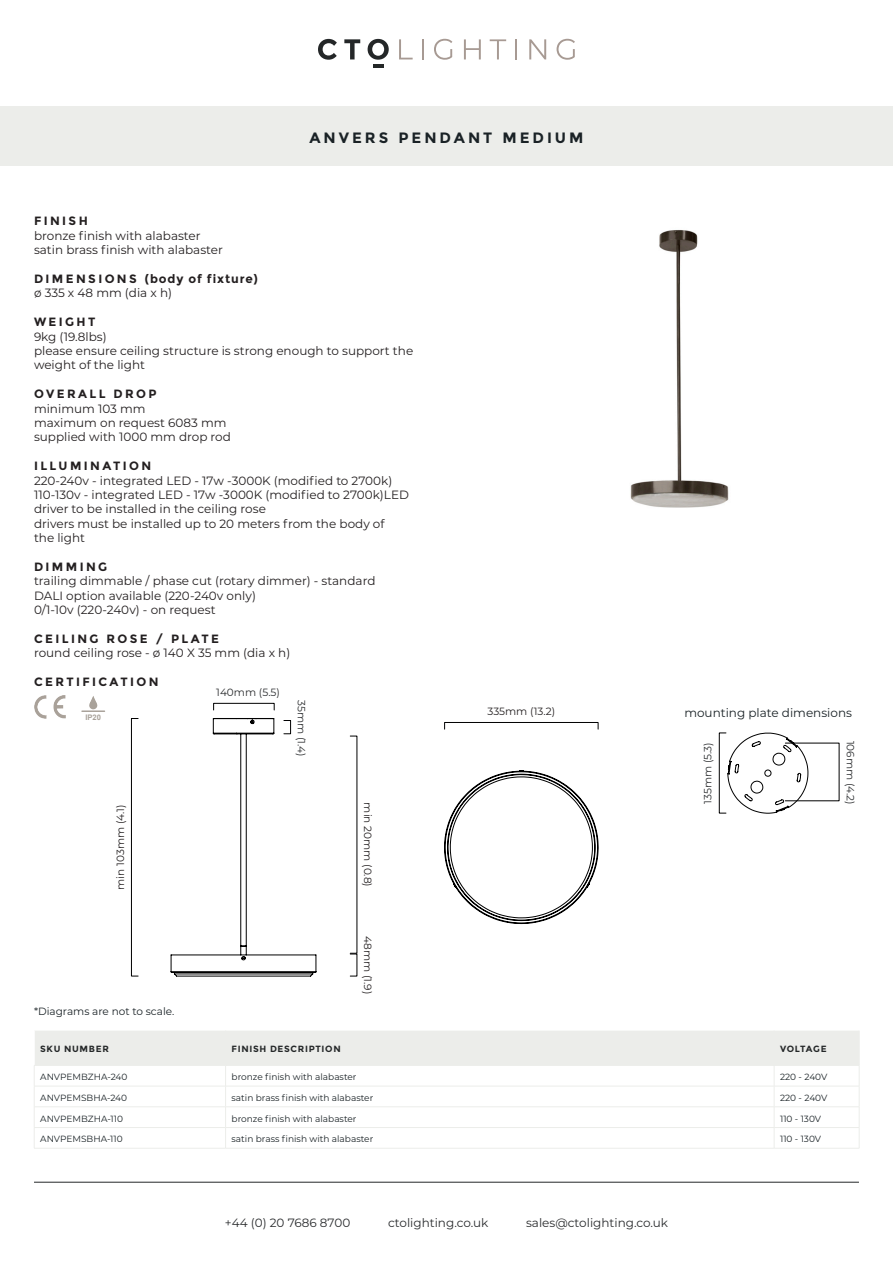
<style>
.page{position:relative;width:893px;height:1263px;background:#fff}
.page>*{position:absolute;margin:0;border:0;box-sizing:border-box;transform-origin:0 0}
.t1{font:700 15px "Montserrat";letter-spacing:.2em;color:#1a2226}
.t2{font:12px/14.4px "Montserrat";color:#231f20}
.t3{font:700 12px "Montserrat";letter-spacing:.2em;color:#231f20}
.t4{font:12px "Montserrat";color:#2a2c2e}
.t5{font:700 12px "Montserrat";letter-spacing:.075em;color:#231f20}
.t6{font:12px "Montserrat";color:#1a2226}
.t7{font:10.5px "Montserrat";color:#231f20}
.t8{font:10.5px "Montserrat";color:#2a2c2e}
.t9{font:10.5px "Montserrat";color:#1a2226}
.t10{font:9px "Montserrat";color:#1a2226}
.t11{font:700 9px "Montserrat";letter-spacing:.075em;color:#242728}
.t12{font:700 7.65px "Arial";color:#a9a29a}
</style>
<div class="page">
<hr style="left:34px;top:1182px;width:825px;height:1px;background:#242728">
<hr style="left:373px;top:64px;width:11px;height:4px;background:#242728">
<svg style="left:318px;top:39px;width:19px;height:21px"></svg>
<svg style="left:344px;top:39px;width:16px;height:20px"></svg>
<svg style="left:368px;top:39px;width:21px;height:21px"></svg>
<hr style="left:422px;top:39px;width:2px;height:20px;background:#a79a93">
<svg style="left:434px;top:39px;width:18px;height:21px"></svg>
<svg style="left:464px;top:39px;width:17px;height:20px"></svg>
<svg style="left:490px;top:39px;width:16px;height:20px"></svg>
<hr style="left:515px;top:39px;width:2px;height:20px;background:#a79a93">
<svg style="left:529px;top:39px;width:17px;height:20px"></svg>
<svg style="left:557px;top:39px;width:18px;height:21px"></svg>
<svg style="left:399px;top:39px;width:14px;height:20px"></svg>
<div style="left:0;top:106px;width:893px;height:60px;background:#ecedea"></div>
<svg style="left:34px;top:1030px;width:826px;height:118px"></svg>
<hr style="left:34px;top:1148px;width:192px;height:1px;background:#ecedea">
<hr style="left:226px;top:1148px;width:548px;height:1px;background:#ecedea">
<hr style="left:774px;top:1148px;width:85px;height:1px;background:#ecedea">
<img style="left:630px;top:230px;width:99px;height:278px">
<div style="left:444px;top:722px;width:154px;height:7px;border:1px solid #000001"></div>
<div style="left:131px;top:718px;width:8px;height:258px;border:1px solid #000001"></div>
<div style="left:213px;top:703px;width:62px;height:7px;border:1px solid #000001"></div>
<img style="left:34px;top:696px;width:32px;height:22px">
<div style="left:89px;top:701px;width:8px;height:8px;background:#a9a29a;border-radius:50%"></div>
<svg style="left:90px;top:696px;width:7px;height:7px"></svg>
<hr style="left:81px;top:710px;width:24px;height:2px;background:#a9a29a">
<div style="left:719px;top:732px;width:7px;height:81px;border:1px solid #000"></div>
<svg style="left:727px;top:732px;width:81px;height:82px"></svg>
<svg style="left:444px;top:770px;width:155px;height:154px"></svg>
<svg style="left:170px;top:718px;width:147px;height:259px"></svg>
<p class="t1" style="left:309px;top:129px;width:276px">ANVERS PENDANT MEDIUM</p>
<p class="t3" style="left:34px;top:214px;width:55px">FINISH</p>
<p class="t2" style="left:34px;top:228px;width:168px">bronze finish with alabaster</p>
<p class="t2" style="left:34px;top:242px;width:190px">satin brass finish with alabaster</p>
<p class="t5" style="left:34px;top:272px;width:225px">D I M E N S I O N S (body of fixture)</p>
<p class="t2" style="left:34px;top:285px;width:140px">ø 335 x 48 mm (dia x h)</p>
<p class="t3" style="left:34px;top:315px;width:63px">WEIGHT</p>
<p class="t2" style="left:34px;top:329px;width:74px">9kg (19.8lbs)</p>
<p class="t2" style="left:34px;top:343px;width:381px">please ensure ceiling structure is strong enough to support the weight of the light</p>
<p class="t3" style="left:34px;top:387px;width:124px">OVERALL DROP</p>
<p class="t2" style="left:34px;top:401px;width:113px">minimum 103 mm</p>
<p class="t2" style="left:34px;top:415px;width:194px">maximum on request 6083 mm</p>
<p class="t2" style="left:34px;top:429px;width:198px">supplied with 1000 mm drop rod</p>
<p class="t3" style="left:34px;top:459px;width:119px">ILLUMINATION</p>
<p class="t2" style="left:34px;top:473px;width:360px">220-240v - integrated LED - 17w -3000K (modified to 2700k)</p>
<p class="t2" style="left:34px;top:487px;width:376px">110-130v - integrated LED - 17w -3000K (modified to 2700k)LED driver to be installed in the ceiling rose</p>
<p class="t2" style="left:34px;top:516px;width:352px">drivers must be installed up to 20 meters from the body of the light</p>
<p class="t3" style="left:34px;top:560px;width:75px">DIMMING</p>
<p class="t2" style="left:34px;top:573px;width:343px">trailing dimmable / phase cut (rotary dimmer) - standard</p>
<p class="t2" style="left:34px;top:588px;width:223px">DALI option available (220-240v only)</p>
<p class="t2" style="left:34px;top:602px;width:183px">0/1-10v (220-240v) - on request</p>
<p class="t3" style="left:34px;top:632px;width:186px">CEILING ROSE / PLATE</p>
<p class="t2" style="left:34px;top:645px;width:258px">round ceiling rose - ø 140 X 35 mm (dia x h)</p>
<p class="t3" style="left:34px;top:675px;width:126px">CERTIFICATION</p>
<p class="t8" style="left:216px;top:685px;width:65px">140mm (5.5)</p>
<p class="t8" style="left:309px;top:700px;width:58px;rotate:90deg">35mm (1.4)</p>
<p class="t7" style="left:487px;top:704px;width:69px">335mm (13.2)</p>
<p class="t12" style="left:85px;top:712px;width:17px">IP20</p>
<p class="t6" style="left:684px;top:704px;width:169px">mounting plate dimensions</p>
<p class="t8" style="left:701px;top:804px;width:63px;rotate:-90deg">135mm (5.3)</p>
<p class="t8" style="left:858px;top:740px;width:66px;rotate:90deg">106mm (4.2)</p>
<p class="t7" style="left:375px;top:802px;width:86px;rotate:90deg">min 20mm (0.8)</p>
<p class="t7" style="left:113px;top:890px;width:87px;rotate:-90deg">min 103mm (4.1)</p>
<p class="t7" style="left:375px;top:936px;width:60px;rotate:90deg">48mm (1.9)</p>
<p class="t9" style="left:34px;top:1004px;width:142px">*Diagrams are not to scale.</p>
<p class="t11" style="left:40px;top:1044px;width:70px">SKU NUMBER</p>
<p class="t11" style="left:232px;top:1044px;width:111px">FINISH DESCRIPTION</p>
<p class="t11" style="left:780px;top:1044px;width:48px">VOLTAGE</p>
<p class="t10" style="left:40px;top:1071px;width:89px">ANVPEMBZHA-240</p>
<p class="t10" style="left:232px;top:1071px;width:126px">bronze finish with alabaster</p>
<p class="t10" style="left:780px;top:1071px;width:49px">220 - 240V</p>
<p class="t10" style="left:40px;top:1091px;width:88px">ANVPEMSBHA-240</p>
<p class="t10" style="left:232px;top:1091px;width:143px">satin brass finish with alabaster</p>
<p class="t10" style="left:780px;top:1091px;width:49px">220 - 240V</p>
<p class="t10" style="left:40px;top:1112px;width:84px">ANVPEMBZHA-110</p>
<p class="t10" style="left:232px;top:1112px;width:126px">bronze finish with alabaster</p>
<p class="t10" style="left:780px;top:1112px;width:42px">110 - 130V</p>
<p class="t10" style="left:40px;top:1133px;width:84px">ANVPEMSBHA-110</p>
<p class="t10" style="left:232px;top:1133px;width:143px">satin brass finish with alabaster</p>
<p class="t10" style="left:780px;top:1133px;width:42px">110 - 130V</p>
<p class="t4" style="left:225px;top:1214px;width:127px">+44 (0) 20 7686 8700</p>
<p class="t4" style="left:388px;top:1214px;width:102px">ctolighting.co.uk</p>
<p class="t4" style="left:526px;top:1214px;width:143px">sales@ctolighting.co.uk</p>
</div>
